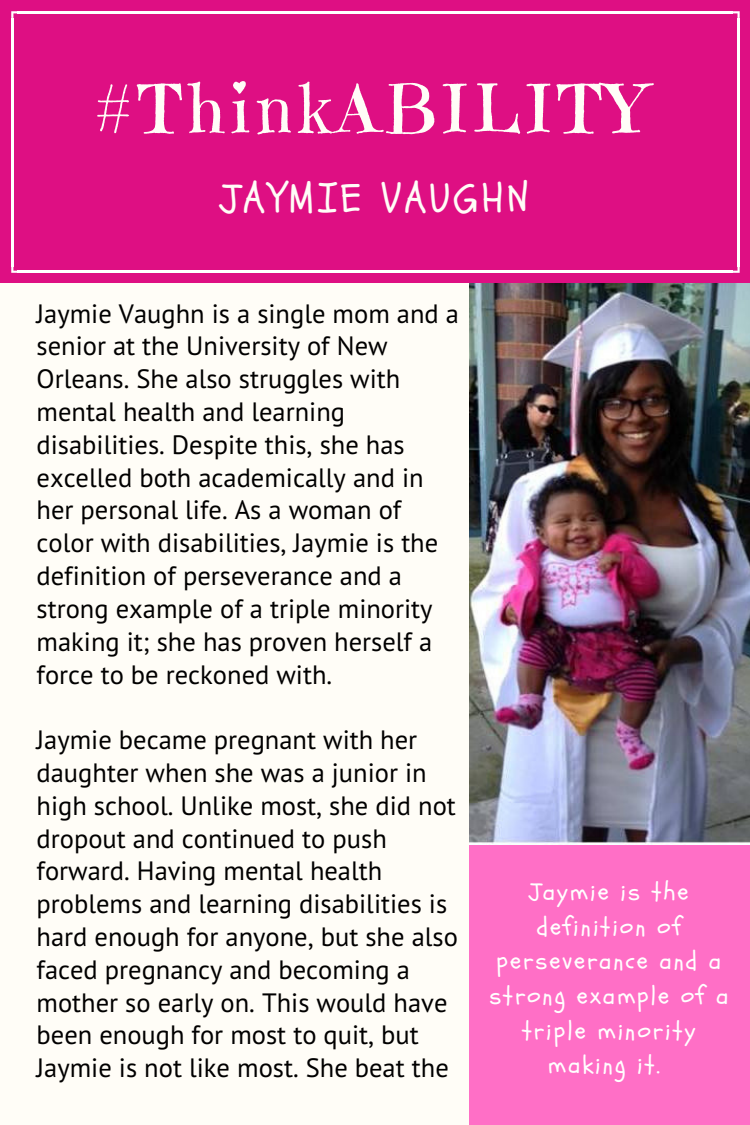
<style>
.page{position:relative;width:750px;height:1125px;background:#fffdf7}
.page>*{position:absolute;margin:0;border:0;box-sizing:border-box;transform-origin:0 0}
.t1{font:66.38px "Emilys Candy";letter-spacing:.1em;color:#fffdf7}
.t2{font:41.25px "Schoolbell";letter-spacing:.09em;color:#fffdf7}
.t3{font:26.5px/32.8px "PT Sans";color:#000}
.t4{font:25px/34.8px "Schoolbell";letter-spacing:.08em;color:#fff;text-align:center}
</style>
<div class="page">
<div style="left:0;top:0;width:750px;height:283px;background:#de0f83"></div>
<hr style="left:738px;top:18px;width:2px;height:248px;background:#fff">
<hr style="left:11px;top:18px;width:2px;height:248px;background:#fff">
<hr style="left:18px;top:11px;width:715px;height:2px;background:#fff">
<hr style="left:18px;top:271px;width:715px;height:2px;background:#fff">
<svg style="left:733px;top:11px;width:7px;height:7px"></svg>
<svg style="left:11px;top:11px;width:7px;height:7px"></svg>
<svg style="left:733px;top:266px;width:7px;height:7px"></svg>
<svg style="left:11px;top:266px;width:7px;height:7px"></svg>
<div style="left:470px;top:845px;width:280px;height:280px;background:#ff6fc6"></div>
<img style="left:470px;top:283px;width:280px;height:561px">
<h1 class="t1" style="left:96px;top:68px;width:550px">#ThinkABILITY</h1>
<h2 class="t2" style="left:220px;top:171px;width:309px">JAYMIE VAUGHN</h2>
<p class="t3" style="left:37px;top:296px;width:424px">Jaymie Vaughn is a single mom and a senior at the University of New<br>Orleans. She also struggles with mental health and learning disabilities. Despite this, she has excelled both academically and in her personal life. As a woman of color with disabilities, Jaymie is the definition of perseverance and a strong example of a triple minority making it; she has proven herself a force to be reckoned with.</p>
<p class="t3" style="left:37px;top:723px;width:423px">Jaymie became pregnant with her daughter when she was a junior in high school. Unlike most, she did not dropout and continued to push forward. Having mental health problems and learning disabilities is hard enough for anyone, but she also faced pregnancy and becoming a mother so early on. This would have been enough for most to quit, but Jaymie is not like most. She beat the</p>
<p class="t4" style="left:489px;top:875px;width:240px">Jaymie is the definition of perseverance and a strong example of a triple minority making it.</p>
</div>
